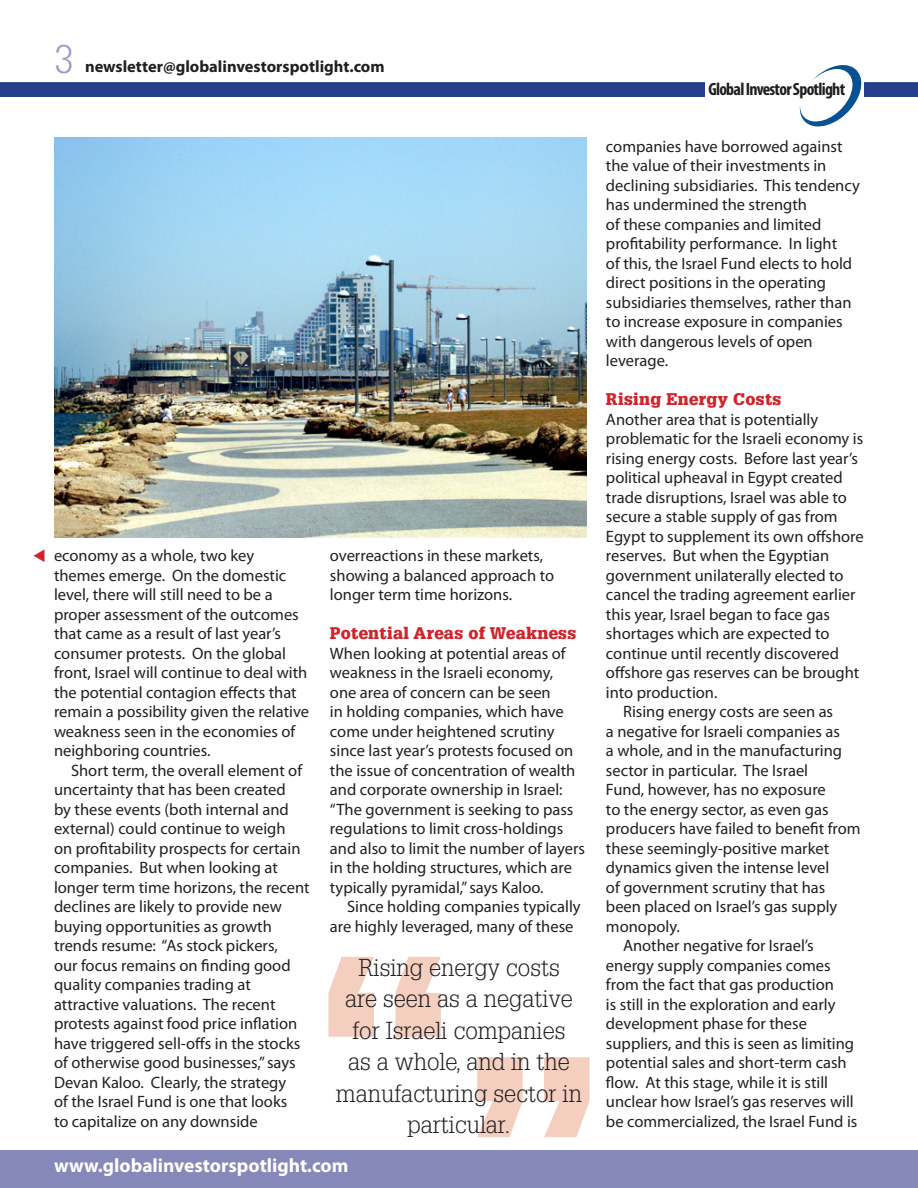
<style>
.page{position:relative;width:918px;height:1188px;background:#fff}
.page>*{position:absolute;margin:0;border:0;box-sizing:border-box;transform-origin:0 0}
.t1{font:900 261.3px "Glypha";color:#f4cfc0}
.t2{font:300 39px "Glypha";color:#9b9bc6}
.GIS_quote{font:300 24px/31.5px "Glypha";color:#231f20;text-align:center}
.t3{font:700 19.35px "Myriad Pro";color:#fff}
.t4{font:700 condensed 17.85px "Myriad Pro";letter-spacing:-.04em;color:#1e1f1d}
.gis_body_1{font:16.5px/19.5px "Myriad Pro";color:#231f20}
.GIS_x_head{font:900 16.5px "Glypha";letter-spacing:.02em;color:#d1232a}
.t5{font:700 16.5px "Myriad Pro";color:#231f20}
</style>
<div class="page">
<div style="left:0;top:0;width:918px;height:97px;background:#253f8e"></div>
<div style="left:0;top:0;width:918px;height:82px;background:#fff"></div>
<div style="left:706px;top:16px;width:158px;height:122px;background:#fff"></div>
<svg style="left:799px;top:65px;width:62px;height:61px"></svg>
<div style="left:0;top:1150px;width:918px;height:38px;background:#8688ba"></div>
<img style="left:54px;top:138px;width:533px;height:399px">
<p class="t2" style="left:54px;top:37px;width:21px">3</p>
<p class="t5" style="left:85px;top:55px;width:301px">newsletter@globalinvestorspotlight.com</p>
<p class="gis_body_1" style="left:54px;top:545px;width:257px">economy as a whole, two key themes emerge. On the domestic level, there will still need to be a proper assessment of the outcomes that came as a result of last year’s consumer protests. On the global front, Israel will continue to deal with the potential contagion effects that remain a possibility given the relative weakness seen in the economies of neighboring countries.</p>
<p class="gis_body_1" style="left:54px;top:760px;width:257px;text-indent:17px">Short term, the overall element of uncertainty that has been created<br>by these events (both internal and external) could continue to weigh<br>on profitability prospects for certain companies. But when looking at longer term time horizons, the recent declines are likely to provide new buying opportunities as growth trends resume: “As stock pickers,<br>our focus remains on finding good quality companies trading at attractive valuations. The recent protests against food price inflation have triggered sell-offs in the stocks of otherwise good businesses,” says Devan Kaloo. Clearly, the strategy<br>of the Israel Fund is one that looks<br>to capitalize on any downside</p>
<p class="gis_body_1" style="left:330px;top:546px;width:226px">overreactions in these markets, showing a balanced approach to longer term time horizons.</p>
<p class="GIS_x_head" style="left:330px;top:623px;width:248px">Potential Areas of Weakness</p>
<p class="gis_body_1" style="left:330px;top:643px;width:256px">When looking at potential areas of weakness in the Israeli economy,<br>one area of concern can be seen<br>in holding companies, which have come under heightened scrutiny since last year’s protests focused on the issue of concentration of wealth and corporate ownership in Israel: “The government is seeking to pass regulations to limit cross-holdings and also to limit the number of layers in the holding structures, which are typically pyramidal,” says Kaloo.</p>
<p class="gis_body_1" style="left:330px;top:897px;width:252px;text-indent:17px">Since holding companies typically are highly leveraged, many of these</p>
<p class="t1" style="left:312px;top:892px;width:147px">“</p>
<p class="GIS_quote" style="left:358px;top:952px;width:203px">Rising energy costs</p>
<p class="GIS_quote" style="left:345px;top:984px;width:229px">are seen as a negative</p>
<p class="GIS_quote" style="left:336px;top:1015px;width:248px">for Israeli companies<br>as a whole, and in the manufacturing sector in particular.</p>
<p class="t1" style="left:606px;top:1202px;width:147px;rotate:-180deg">“</p>
<p class="t3" style="left:54px;top:1153px;width:296px">www.globalinvestorspotlight.com</p>
<p class="t4" style="left:708px;top:78px;width:138px">Global Investor Spotlight</p>
<p class="gis_body_1" style="left:606px;top:136px;width:255px">companies have borrowed against the value of their investments in declining subsidiaries. This tendency has undermined the strength<br>of these companies and limited profitability performance. In light<br>of this, the Israel Fund elects to hold direct positions in the operating subsidiaries themselves, rather than to increase exposure in companies with dangerous levels of open leverage.</p>
<p class="GIS_x_head" style="left:606px;top:389px;width:177px">Rising Energy Costs</p>
<p class="gis_body_1" style="left:606px;top:409px;width:259px">Another area that is potentially problematic for the Israeli economy is rising energy costs. Before last year’s political upheaval in Egypt created trade disruptions, Israel was able to secure a stable supply of gas from Egypt to supplement its own offshore reserves. But when the Egyptian government unilaterally elected to cancel the trading agreement earlier this year, Israel began to face gas shortages which are expected to continue until recently discovered offshore gas reserves can be brought into production.</p>
<p class="gis_body_1" style="left:606px;top:702px;width:256px;text-indent:17px">Rising energy costs are seen as<br>a negative for Israeli companies as<br>a whole, and in the manufacturing sector in particular. The Israel<br>Fund, however, has no exposure<br>to the energy sector, as even gas producers have failed to benefit from these seemingly-positive market dynamics given the intense level<br>of government scrutiny that has been placed on Israel’s gas supply monopoly.</p>
<p class="gis_body_1" style="left:606px;top:936px;width:253px;text-indent:17px">Another negative for Israel’s energy supply companies comes from the fact that gas production<br>is still in the exploration and early development phase for these suppliers, and this is seen as limiting potential sales and short-term cash flow. At this stage, while it is still unclear how Israel’s gas reserves will be commercialized, the Israel Fund is</p>
</div>
